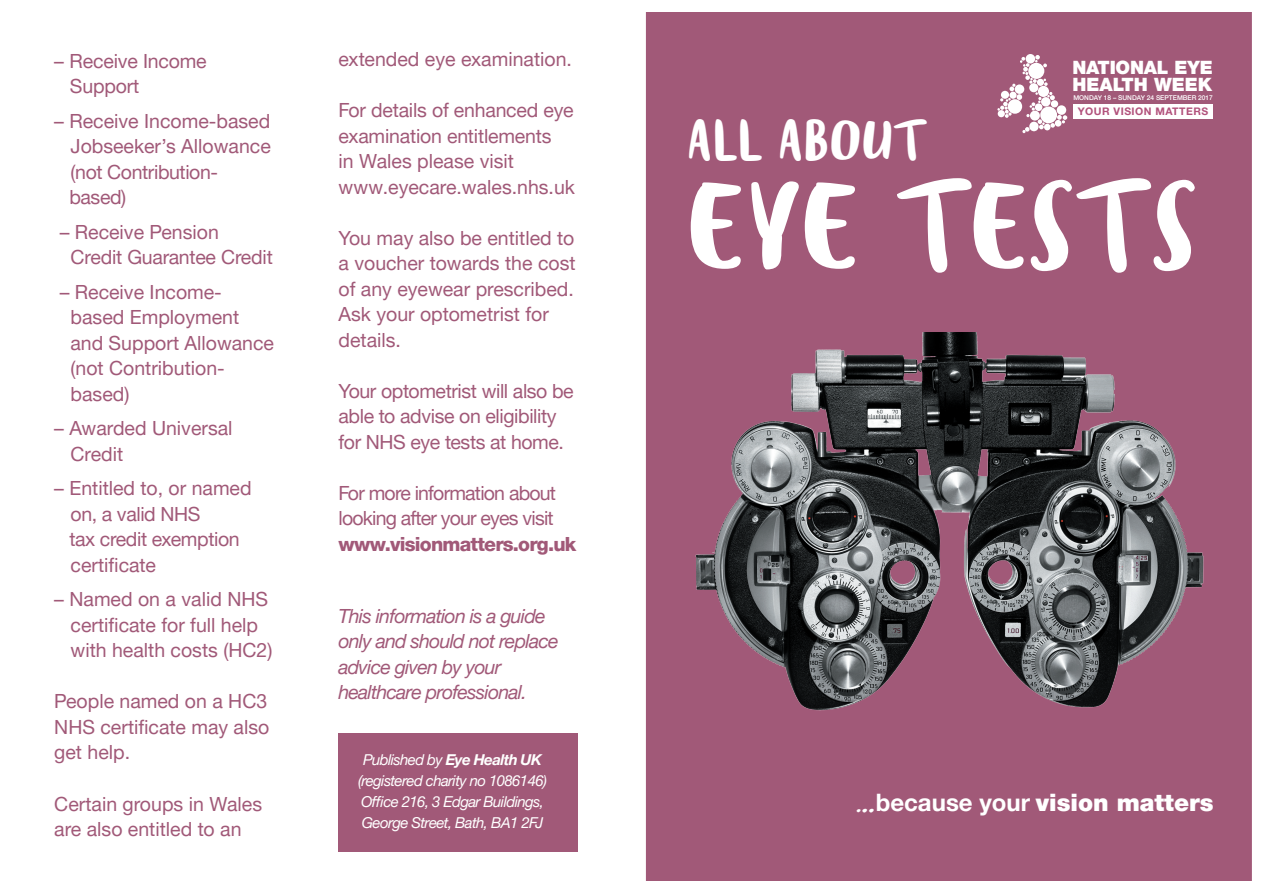
<style>
.page{position:relative;width:1263px;height:893px;background:#fff}
.page>*{position:absolute;margin:0;border:0;box-sizing:border-box;transform-origin:0 0}
.t1{font:102px "Blog Script";color:#fff}
.t2{font:45px "Blog Script";color:#fff}
.t3{font:900 24px "Helvetica Neue LTW1 G";color:#fff}
.t4{font:19.5px/25.5px "Helvetica Neue LTW1 G";color:#a15978}
.t5{font:19.5px/25.5px "Helvetica Neue LTW1 G";letter-spacing:-.02em;color:#a15978}
.t6{font:italic 19.5px/25.5px "Helvetica Neue LTW1 G";letter-spacing:-.04em;color:#a15978}
.t7{font:19.5px/25.5px "Helvetica Neue LTW1 G";letter-spacing:-.04em;color:#a15978}
.t8{font:900 18.45px "Helvetica Neue LTW1 G";color:#fff}
.t9{font:italic 15px "Helvetica Neue LTW1 G";letter-spacing:-.04em;color:#fff}
.t10{font:700 10.5px "Helvetica Neue";letter-spacing:.05em;color:#b2527c}
.t11{font:500 6.6px "Helvetica Neue";color:#fff}
.s1{font-weight:800}
.s2{font-weight:700}
.s3{font-family:"Blog Script";font-weight:400;font-size:22.5px}
.s4{font-family:"Blog Script";font-weight:400;font-size:27px}
</style>
<div class="page">
<div style="left:338px;top:733px;width:240px;height:118px;background:#a15978"></div>
<svg style="left:645px;top:12px;width:607px;height:869px;background:#8e5970"></svg>
<p class="t4" style="left:54px;top:48px;width:154px">– Receive Income</p>
<p class="t4" style="left:70px;top:74px;width:71px">Support</p>
<p class="t4" style="left:54px;top:108px;width:217px">– Receive Income-based</p>
<p class="t4" style="left:71px;top:134px;width:202px">Jobseeker’s Allowance</p>
<p class="t5" style="left:71px;top:159px;width:149px">(not Contribution-</p>
<p class="t4" style="left:69px;top:185px;width:58px">based)</p>
<p class="t4" style="left:60px;top:219px;width:161px">– Receive Pension</p>
<p class="t4" style="left:71px;top:245px;width:204px">Credit Guarantee Credit</p>
<p class="t4" style="left:60px;top:279px;width:164px">– Receive Income-</p>
<p class="t4" style="left:71px;top:305px;width:170px">based Employment</p>
<p class="t4" style="left:70px;top:330px;width:205px">and Support Allowance</p>
<p class="t4" style="left:71px;top:356px;width:156px">(not Contribution-</p>
<p class="t4" style="left:71px;top:381px;width:60px">based)</p>
<p class="t4" style="left:54px;top:416px;width:180px">– Awarded Universal</p>
<p class="t4" style="left:71px;top:441px;width:54px">Credit</p>
<p class="t4" style="left:54px;top:476px;width:199px">– Entitled to, or named</p>
<p class="t5" style="left:71px;top:501px;width:131px">on, a valid NHS</p>
<p class="t5" style="left:69px;top:527px;width:172px">tax credit exemption</p>
<p class="t4" style="left:71px;top:552px;width:87px">certificate</p>
<p class="t4" style="left:54px;top:587px;width:215px">– Named on a valid NHS</p>
<p class="t4" style="left:71px;top:612px;width:189px">certificate for full help</p>
<p class="t4" style="left:71px;top:638px;width:203px">with health costs (HC2)</p>
<p class="t4" style="left:54px;top:689px;width:217px;text-align:justify">People named on a HC3<br>NHS certificate may also get help.</p>
<p class="t4" style="left:54px;top:791px;width:209px">Certain groups in Wales are also entitled to an</p>
<p class="t4" style="left:338px;top:47px;width:235px">extended eye examination.</p>
<p class="t4" style="left:338px;top:98px;width:237px">For details of enhanced eye examination entitlements</p>
<p class="t4" style="left:338px;top:149px;width:177px">in Wales please visit</p>
<p class="t4" style="left:338px;top:174px;width:238px">www.eyecare.wales.nhs.uk</p>
<p class="t4" style="left:338px;top:225px;width:239px">You may also be entitled to a voucher towards the cost of any eyewear prescribed.<br>Ask your optometrist for details.</p>
<p class="t5" style="left:338px;top:378px;width:237px">Your optometrist will also be able to advise on eligibility for NHS eye tests at home.</p>
<p class="t7" style="left:338px;top:480px;width:239px">For more information about looking after your eyes visit <span class="s1">www.visionmatters.org.uk</span></p>
<p class="t6" style="left:338px;top:603px;width:221px">This information is a guide only and should not replace advice given by your healthcare professional.</p>
<p class="t9" style="left:363px;top:750px;width:180px">Published by <span class="s2">Eye Health UK</span></p>
<p class="t9" style="left:358px;top:771px;width:191px">(registered charity no 1086146)</p>
<p class="t9" style="left:361px;top:792px;width:184px">Office 216, 3 Edgar Buildings,</p>
<p class="t9" style="left:362px;top:813px;width:183px">George Street, Bath, BA1 2FJ</p>
<p class="t8" style="left:1072px;top:57px;width:142px">NATIONAL EYE</p>
<p class="t10" style="left:1078px;top:103px;width:132px">YOUR VISION MATTERS</p>
<p class="t8" style="left:1072px;top:73px;width:141px">HEALTH WEEK</p>
<p class="t11" style="left:1073px;top:93px;width:141px">MONDAY 18 – SUNDAY 24 SEPTEMBER 2017</p>
<p class="t2" style="left:688px;top:116px;width:240px">ALL ABOUT</p>
<p class="t1" style="left:688px;top:171px;width:515px">EYE TESTS</p>
<p class="t3" style="left:856px;top:788px;width:359px"><span class="s3">.</span><span class="s4">..</span><span class="s2">because your</span> vision matters</p>
</div>
